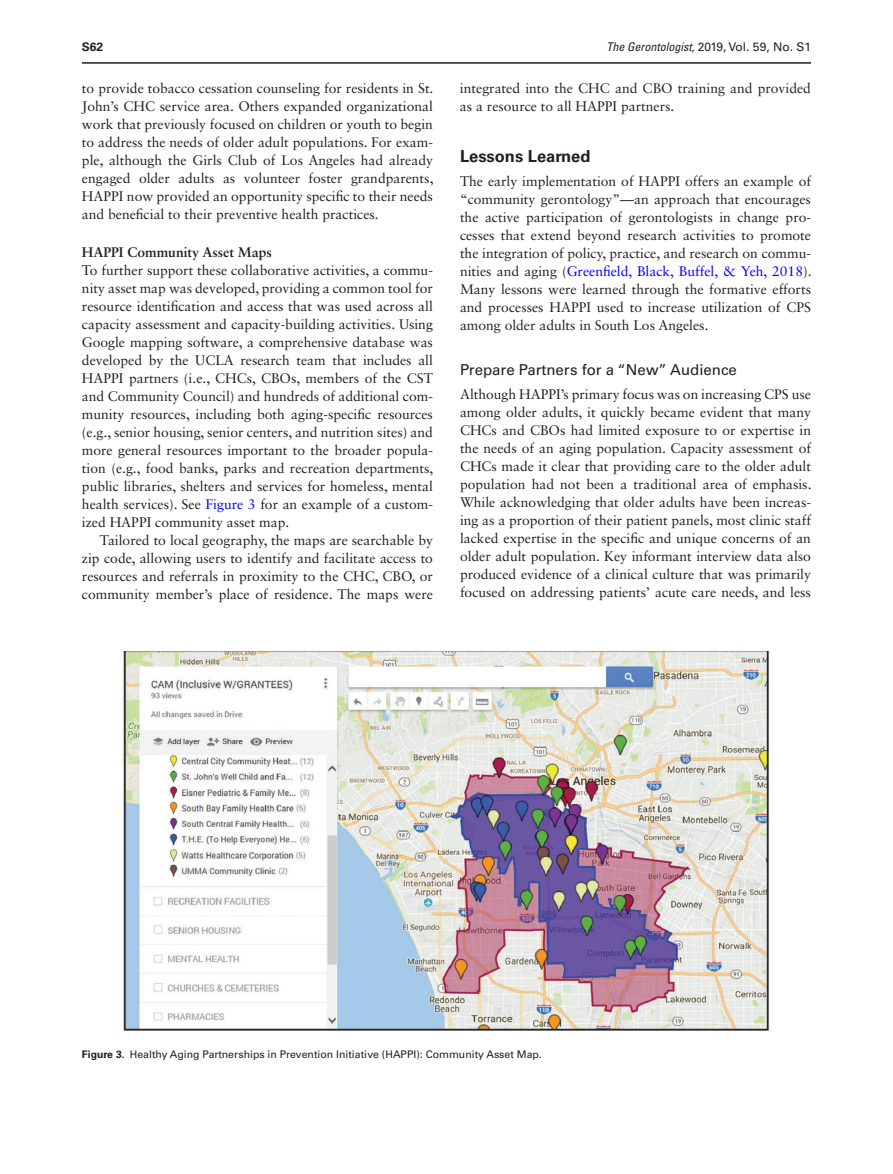
<style>
.page{position:relative;width:893px;height:1174px;background:#fff}
.page>*{position:absolute;margin:0;border:0;box-sizing:border-box;transform-origin:0 0}
.t1{font:700 16.5px "Univers LT Std";color:#231f20}
.t2{font:15px "Univers LT Std";color:#231f20}
.t3{font:13.8px/18px "Sabon LT Std";color:#231f20;text-align:justify}
.t4{font:700 13.8px "Sabon LT Std";color:#231f20}
.t5{font:italic condensed 12px "Univers LT Std";color:#231f20}
.t6{font:700 12px "Univers LT Std";color:#231f20}
.t7{font:10.5px "Univers LT Std";color:#231f20}
.s1{font-style:normal;font-stretch:normal}
.s2{color:#00f}
.s3{font-weight:700}
</style>
<div class="page">
<img style="left:123px;top:650px;width:647px;height:381px">
<hr style="left:82px;top:62px;width:729px;height:2px;background:#231f20">
<p class="t6" style="left:82px;top:40px;width:23px">S62</p>
<p class="t5" style="left:606px;top:39px;width:206px">The Gerontologist, <span class="s1">2019, Vol. 59, No. S1</span></p>
<p class="t3" style="left:82px;top:79px;width:353px">to provide tobacco cessation counseling for residents in St.<br>John’s CHC service area. Others expanded organizational work that previously focused on children or youth to begin to address the needs of older adult populations. For exam&shy;ple, although the Girls Club of Los Angeles had already engaged older adults as volunteer foster grandparents, HAPPI now provided an opportunity specific to their needs and beneficial to their preventive health practices.</p>
<p class="t4" style="left:82px;top:243px;width:191px">HAPPI Community Asset Maps</p>
<p class="t3" style="left:82px;top:261px;width:353px">To further support these collaborative activities, a commu&shy;nity asset map was developed, providing a common tool for resource identification and access that was used across all capacity assessment and capacity-building activities. Using Google mapping software, a comprehensive database was developed by the UCLA research team that includes all HAPPI partners (i.e., CHCs, CBOs, members of the CST and Community Council) and hundreds of additional com&shy;munity resources, including both aging-specific resources (e.g., senior housing, senior centers, and nutrition sites) and more general resources important to the broader popula&shy;tion (e.g., food banks, parks and recreation departments, public libraries, shelters and services for homeless, mental health services). See <span class="s2">Figure 3</span> for an example of a custom&shy;ized HAPPI community asset map.</p>
<p class="t3" style="left:82px;top:531px;width:353px;text-indent:18px">Tailored to local geography, the maps are searchable by zip code, allowing users to identify and facilitate access to resources and referrals in proximity to the CHC, CBO, or community member’s place of residence. The maps were</p>
<p class="t3" style="left:460px;top:79px;width:353px">integrated into the CHC and CBO training and provided as a resource to all HAPPI partners.</p>
<p class="t1" style="left:460px;top:147px;width:132px">Lessons Learned</p>
<p class="t3" style="left:460px;top:172px;width:353px">The early implementation of HAPPI offers an example of “community gerontology”—an approach that encourages the active participation of gerontologists in change pro&shy;cesses that extend beyond research activities to promote the integration of policy, practice, and research on commu&shy;nities and aging (<span class="s2">Greenfield, Black, Buffel, &amp; Yeh, 2018</span>).<br>Many lessons were learned through the formative efforts and processes HAPPI used to increase utilization of CPS among older adults in South Los Angeles.</p>
<p class="t2" style="left:460px;top:361px;width:278px">Prepare Partners for a “New” Audience</p>
<p class="t3" style="left:460px;top:385px;width:353px">Although HAPPI’s primary focus was on increasing CPS use among older adults, it quickly became evident that many CHCs and CBOs had limited exposure to or expertise in the needs of an aging population. Capacity assessment of CHCs made it clear that providing care to the older adult population had not been a traditional area of emphasis.<br>While acknowledging that older adults have been increas&shy;ing as a proportion of their patient panels, most clinic staff lacked expertise in the specific and unique concerns of an older adult population. Key informant interview data also produced evidence of a clinical culture that was primarily focused on addressing patients’ acute care needs, and less</p>
<p class="t7" style="left:82px;top:1048px;width:461px"><span class="s3">Figure 3.</span> Healthy Aging Partnerships in Prevention Initiative (HAPPI): Community Asset Map.</p>
</div>
